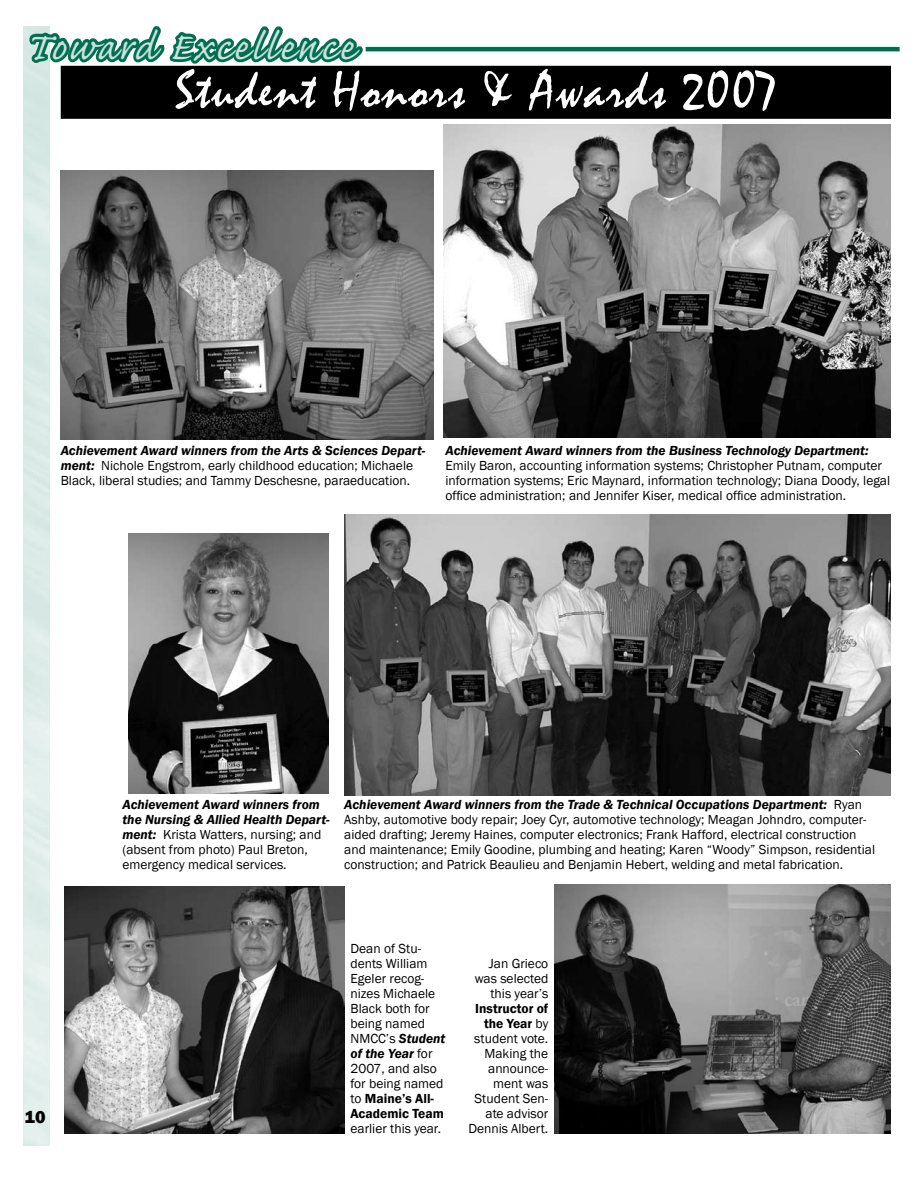
<style>
.page{position:relative;width:918px;height:1188px;background:#fff}
.page>*{position:absolute;margin:0;border:0;box-sizing:border-box;transform-origin:0 0}
.t1{font:54px "Mistral";letter-spacing:.03em;color:#fff}
.t2{font:49.5px "Caflisch Script Pro";letter-spacing:.04em;color:#cce2dc}
.t3{font:800 18px "Franklin Gothic";color:#000}
.t4{font:13.5px/15px "Franklin Gothic";color:#000}
.t5{font:italic 600 13.5px "Franklin Gothic";color:#000}
.s1{font-weight:600;font-style:italic}
.s2{font-weight:600}
</style>
<div class="page">
<div style="left:61px;top:66px;width:829px;height:52px;background:#000"></div>
<div style="left:61px;top:66px;width:830px;height:53px;border:1px solid #000"></div>
<hr style="left:366px;top:47px;width:534px;height:4px;background:#006f51">
<svg style="left:27px;top:26px;width:338px;height:43px"></svg>
<img style="left:61px;top:171px;width:372px;height:269px">
<img style="left:444px;top:124px;width:447px;height:314px">
<img style="left:344px;top:514px;width:547px;height:281px">
<img style="left:129px;top:533px;width:199px;height:260px">
<img style="left:64px;top:886px;width:280px;height:248px">
<img style="left:554px;top:885px;width:337px;height:249px">
<h2 class="t2" style="left:25px;top:21px;width:329px">Toward Excellence</h2>
<h1 class="t1" style="left:175px;top:58px;width:603px">Student Honors &amp; Awards 2007</h1>
<p class="t4" style="left:61px;top:443px;width:366px"><span class="s1">Achievement Award winners from the Arts &amp; Sciences Depart&shy;ment:</span> Nichole Engstrom, early childhood education; Michaele<br>Black, liberal studies; and Tammy Deschesne, paraeducation.</p>
<p class="t5" style="left:446px;top:442px;width:425px">Achievement Award winners from the Business Technology Department:</p>
<p class="t4" style="left:446px;top:458px;width:446px">Emily Baron, accounting information systems; Christopher Putnam, computer information systems; Eric Maynard, information technology; Diana Doody, legal office administration; and Jennifer Kiser, medical office administration.</p>
<h3 class="t3" style="left:25px;top:1105px;width:22px">10</h3>
<p class="t4" style="left:122px;top:797px;width:209px"><span class="s1">Achievement Award winners from the Nursing &amp; Allied Health Depart&shy;ment:</span> Krista Watters, nursing; and (absent from photo) Paul Breton, emergency medical services.</p>
<p class="t4" style="left:344px;top:798px;width:532px"><span class="s1">Achievement Award winners from the Trade &amp; Technical Occupations Department:</span> Ryan Ashby, automotive body repair; Joey Cyr, automotive technology; Meagan Johndro, computer&shy;aided drafting; Jeremy Haines, computer electronics; Frank Hafford, electrical construction and maintenance; Emily Goodine, plumbing and heating; Karen “Woody” Simpson, residential construction; and Patrick Beaulieu and Benjamin Hebert, welding and metal fabrication.</p>
<p class="t4" style="left:351px;top:941px;width:96px">Dean of Stu&shy;dents William<br>Egeler recog&shy;nizes Michaele<br>Black both for being named<br>NMCC’s <span class="s1">Student of the Year</span> for<br>2007, and also for being named to <span class="s2">Maine’s All-<br>Academic Team</span></p>
<p class="t4" style="left:351px;top:1121px;width:92px">earlier this year.</p>
<p class="t4" style="left:475px;top:956px;width:75px;text-align:right">Jan Grieco was selected this year’s</p>
<p class="t4" style="left:468px;top:1001px;width:81px;text-align:right"><span class="s2">Instructor of the Year</span> by student vote.<br>Making the announce&shy;ment was<br>Student Sen&shy;ate advisor<br>Dennis Albert.</p>
</div>
